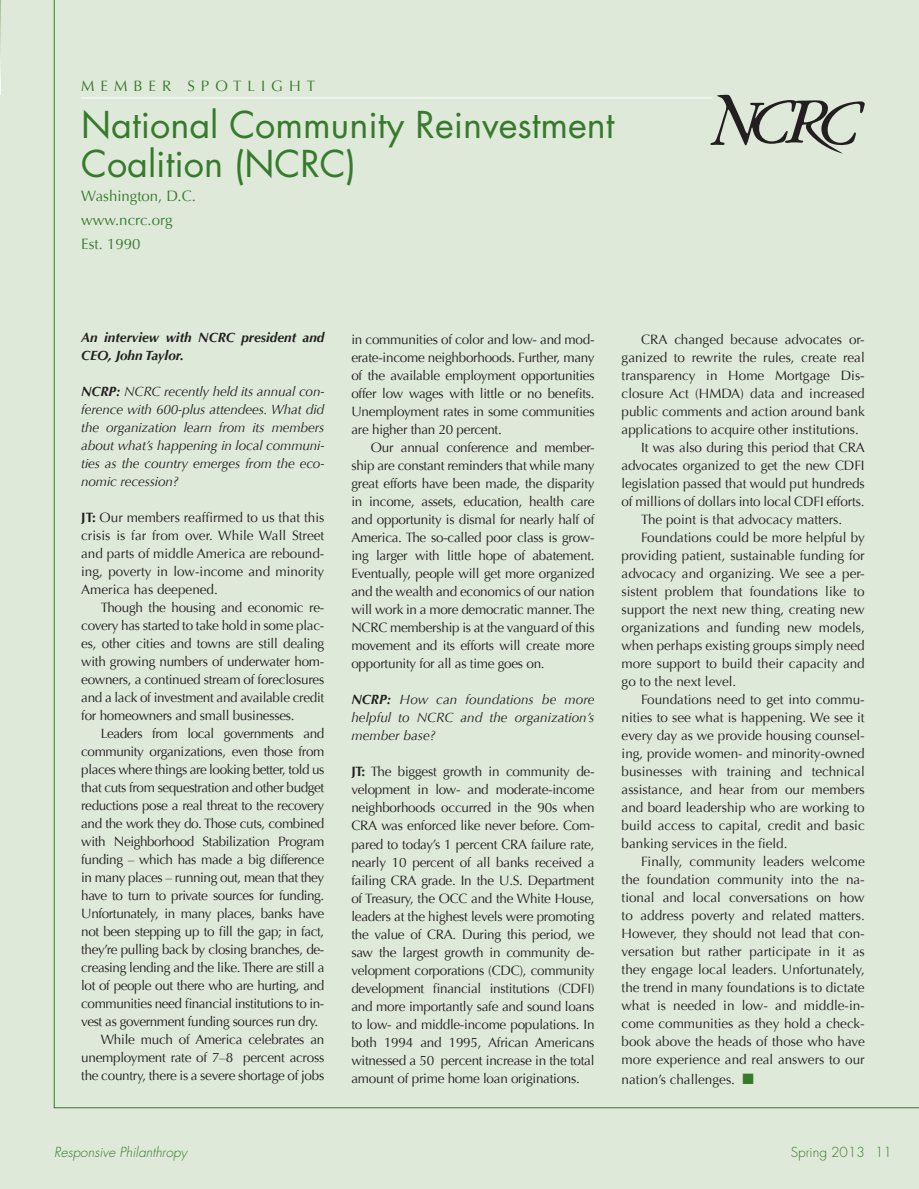
<style>
.page{position:relative;width:919px;height:1189px;background:#fff}
.page>*{position:absolute;margin:0;border:0;box-sizing:border-box;transform-origin:0 0}
.t1{font:36px/39px "Futura";color:#357b2b}
.t2{font:15px/24px "Optima";color:#357b2b}
.t3{font:13.5px/18px "Optima";color:#231f20;text-align:justify}
.t4{font:13.5px "Optima";letter-spacing:-.03em;color:#231f20}
.t5{font:italic 13.5px/18px "Optima";letter-spacing:-.005em;color:#231f20;text-align:justify}
.t6{font:13.5px "Optima";letter-spacing:-.02em;color:#231f20}
.t7{font:italic 700 13.5px/18px "Optima";color:#231f20}
.t8{font:italic 300 13.5px "Futura";color:#357b2b}
.t9{font:300 13.5px "Futura";color:#357b2b}
.s1{font-weight:700}
.s2{color:#357b2b}
</style>
<div class="page">
<div style="left:0;top:0;width:918px;height:1188px;background:#dfe9da"></div>
<hr style="left:81px;top:98px;width:631px;height:1px;background:#fff">
<svg style="left:0;top:1px;width:1px;height:94px"></svg>
<svg style="left:710px;top:95px;width:154px;height:58px"></svg>
<p class="t2" style="left:81px;top:74px;width:108px">MEMBER spotlight</p>
<h1 class="t1" style="left:81px;top:104px;width:534px">National Community Reinvestment<br>Coalition (NCRC)</h1>
<p class="t2" style="left:81px;top:184px;width:116px">Washington, D.C. www.ncrc.org<br>Est. 1990</p>
<p class="t7" style="left:81px;top:329px;width:245px">An interview with NCRC president and<br>CEO, John Taylor.</p>
<p class="t5" style="left:81px;top:383px;width:244px"><span class="s1">NCRP:</span> NCRC recently held its annual con&shy;ference with 600-plus attendees. What did the organization learn from its members about what’s happening in local communi&shy;ties as the country emerges from the eco&shy;nomic recession?</p>
<p class="t3" style="left:81px;top:509px;width:245px"><span class="s1">JT:</span> Our members reaffirmed to us that this crisis is far from over. While Wall Street and parts of middle America are rebound&shy;ing, poverty in low-income and minority America has deepened.</p>
<p class="t3" style="left:81px;top:599px;width:245px;text-indent:19px">Though the housing and economic re&shy;covery has started to take hold in some plac&shy;es, other cities and towns are still dealing with growing numbers of underwater hom&shy;eowners, a continued stream of foreclosures and a lack of investment and available credit for homeowners and small businesses.</p>
<p class="t4" style="left:101px;top:726px;width:225px">Leaders from local governments and</p>
<p class="t4" style="left:81px;top:744px;width:245px">community organizations, even those from</p>
<p class="t4" style="left:81px;top:762px;width:244px">places where things are looking better, told us</p>
<p class="t4" style="left:81px;top:780px;width:245px">that cuts from sequestration and other budget</p>
<p class="t4" style="left:81px;top:798px;width:244px">reductions pose a real threat to the recovery</p>
<p class="t4" style="left:81px;top:816px;width:244px">and the work they do. Those cuts, combined</p>
<p class="t4" style="left:81px;top:834px;width:244px">with Neighborhood Stabilization Program</p>
<p class="t4" style="left:81px;top:852px;width:245px">funding – which has made a big difference</p>
<p class="t4" style="left:81px;top:870px;width:244px">in many places – running out, mean that they</p>
<p class="t4" style="left:81px;top:888px;width:244px">have to turn to private sources for funding.</p>
<p class="t4" style="left:81px;top:906px;width:244px">Unfortunately, in many places, banks have</p>
<p class="t4" style="left:81px;top:924px;width:245px">not been stepping up to fill the gap; in fact,</p>
<p class="t4" style="left:81px;top:942px;width:244px">they’re pulling back by closing branches, de-</p>
<p class="t4" style="left:81px;top:960px;width:245px">creasing lending and the like. There are still a</p>
<p class="t4" style="left:81px;top:978px;width:244px">lot of people out there who are hurting, and</p>
<p class="t4" style="left:81px;top:996px;width:244px">communities need financial institutions to in-</p>
<p class="t4" style="left:81px;top:1014px;width:238px">vest as government funding sources run dry.</p>
<p class="t6" style="left:101px;top:1032px;width:225px">While much of America celebrates an</p>
<p class="t6" style="left:81px;top:1050px;width:244px">unemployment rate of 7–8 percent across</p>
<p class="t6" style="left:81px;top:1068px;width:244px">the country, there is a severe shortage of jobs</p>
<p class="t3" style="left:351px;top:331px;width:245px">in communities of color and low- and mod&shy;erate-income neighborhoods. Further, many of the available employment opportunities offer low wages with little or no benefits.<br>Unemployment rates in some communities are higher than 20 percent.</p>
<p class="t3" style="left:351px;top:439px;width:245px;text-indent:19px">Our annual conference and member&shy;ship are constant reminders that while many great efforts have been made, the disparity in income, assets, education, health care and opportunity is dismal for nearly half of America. The so-called poor class is grow&shy;ing larger with little hope of abatement.<br>Eventually, people will get more organized and the wealth and economics of our nation will work in a more democratic manner. The NCRC membership is at the vanguard of this movement and its efforts will create more opportunity for all as time goes on.</p>
<p class="t5" style="left:351px;top:691px;width:245px"><span class="s1">NCRP:</span> How can foundations be more helpful to NCRC and the organization’s member base?</p>
<p class="t3" style="left:351px;top:763px;width:245px"><span class="s1">JT:</span> The biggest growth in community de&shy;velopment in low- and moderate-income neighborhoods occurred in the 90s when CRA was enforced like never before. Com&shy;pared to today’s 1 percent CRA failure rate, nearly 10 percent of all banks received a failing CRA grade. In the U.S. Department of Treasury, the OCC and the White House, leaders at the highest levels were promoting the value of CRA. During this period, we saw the largest growth in community de&shy;velopment corporations (CDC), community development financial institutions (CDFI) and more importantly safe and sound loans to low- and middle-income populations. In both 1994 and 1995, African Americans witnessed a 50 percent increase in the total amount of prime home loan originations.</p>
<p class="t3" style="left:641px;top:331px;width:225px">CRA changed because advocates or-</p>
<p class="t3" style="left:621px;top:349px;width:244px">ganized to rewrite the rules, create real</p>
<p class="t3" style="left:621px;top:367px;width:244px">transparency in Home Mortgage Dis-</p>
<p class="t3" style="left:621px;top:385px;width:245px">closure Act (HMDA) data and increased</p>
<p class="t3" style="left:621px;top:403px;width:244px">public comments and action around bank</p>
<p class="t3" style="left:621px;top:421px;width:239px">applications to acquire other institutions.</p>
<p class="t3" style="left:641px;top:439px;width:225px">It was also during this period that CRA</p>
<p class="t3" style="left:621px;top:457px;width:244px">advocates organized to get the new CDFI</p>
<p class="t3" style="left:621px;top:475px;width:245px">legislation passed that would put hundreds</p>
<p class="t3" style="left:621px;top:493px;width:244px">of millions of dollars into local CDFI efforts.</p>
<p class="t3" style="left:641px;top:511px;width:203px">The point is that advocacy matters.</p>
<p class="t3" style="left:641px;top:529px;width:225px">Foundations could be more helpful by</p>
<p class="t3" style="left:621px;top:547px;width:244px">providing patient, sustainable funding for</p>
<p class="t3" style="left:621px;top:565px;width:244px">advocacy and organizing. We see a per-</p>
<p class="t3" style="left:621px;top:583px;width:245px">sistent problem that foundations like to</p>
<p class="t3" style="left:621px;top:601px;width:244px">support the next new thing, creating new</p>
<p class="t3" style="left:621px;top:619px;width:244px">organizations and funding new models,</p>
<p class="t3" style="left:621px;top:637px;width:245px">when perhaps existing groups simply need</p>
<p class="t3" style="left:621px;top:655px;width:245px">more support to build their capacity and</p>
<p class="t3" style="left:621px;top:673px;width:116px">go to the next level.</p>
<p class="t3" style="left:641px;top:690px;width:225px">Foundations need to get into commu-</p>
<p class="t3" style="left:621px;top:708px;width:244px">nities to see what is happening. We see it</p>
<p class="t3" style="left:621px;top:726px;width:245px">every day as we provide housing counsel-</p>
<p class="t3" style="left:621px;top:744px;width:244px">ing, provide women- and minority-owned</p>
<p class="t3" style="left:621px;top:762px;width:244px">businesses with training and technical</p>
<p class="t3" style="left:621px;top:780px;width:245px">assistance, and hear from our members</p>
<p class="t3" style="left:621px;top:798px;width:245px">and board leadership who are working to</p>
<p class="t3" style="left:621px;top:816px;width:245px">build access to capital, credit and basic</p>
<p class="t3" style="left:621px;top:834px;width:167px">banking services in the field.</p>
<p class="t3" style="left:641px;top:852px;width:225px">Finally, community leaders welcome</p>
<p class="t3" style="left:621px;top:870px;width:244px">the foundation community into the na-</p>
<p class="t3" style="left:621px;top:888px;width:245px">tional and local conversations on how</p>
<p class="t3" style="left:621px;top:906px;width:245px">to address poverty and related matters.</p>
<p class="t3" style="left:621px;top:924px;width:245px">However, they should not lead that con-</p>
<p class="t3" style="left:621px;top:942px;width:244px">versation but rather participate in it as</p>
<p class="t3" style="left:621px;top:960px;width:245px">they engage local leaders. Unfortunately,</p>
<p class="t3" style="left:621px;top:978px;width:244px">the trend in many foundations is to dictate</p>
<p class="t3" style="left:621px;top:996px;width:245px">what is needed in low- and middle-in-</p>
<p class="t3" style="left:621px;top:1014px;width:245px">come communities as they hold a check-</p>
<p class="t3" style="left:621px;top:1032px;width:244px">book above the heads of those who have</p>
<p class="t3" style="left:621px;top:1050px;width:244px">more experience and real answers to our</p>
<p class="t3" style="left:621px;top:1070px;width:134px">nation’s challenges. <span class="s2">■</span></p>
<p class="t8" style="left:54px;top:1143px;width:134px">Responsive Philanthropy</p>
<p class="t9" style="left:790px;top:1143px;width:102px">Spring 2013 11</p>
</div>
